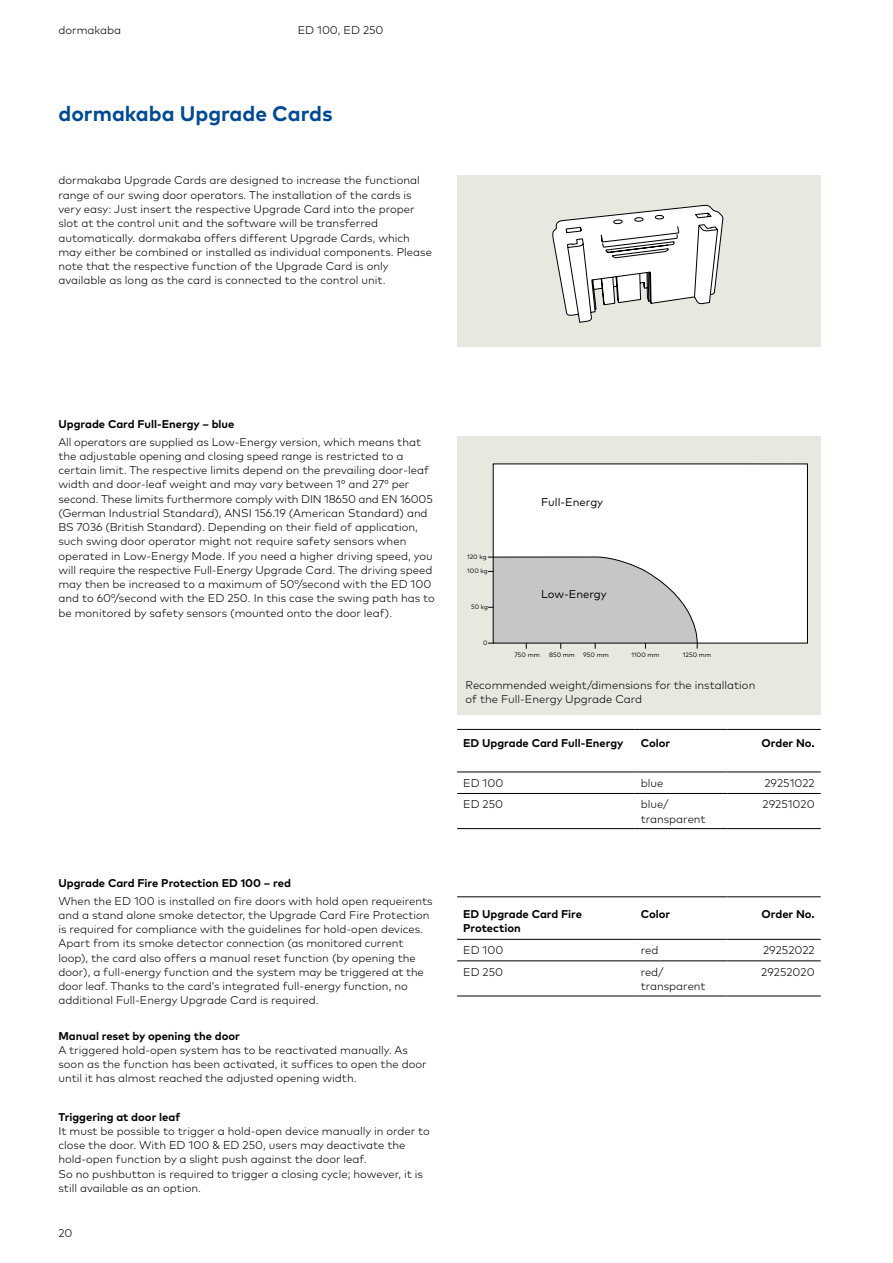
<style>
.page{position:relative;width:893px;height:1263px;background:#fff}
.page>*{position:absolute;margin:0;border:0;box-sizing:border-box;transform-origin:0 0}
.t1{font:700 21px "Mark Pro";color:#004993}
.t2{font:300 11.25px/14.2px "Mark Pro";color:#000}
.t3{font:700 11.25px/14.2px "Mark Pro";color:#000}
.t4{font:11.25px "Mark Pro";color:#000}
.t5{font:6.3px "Mark Pro";color:#000}
</style>
<div class="page">
<div style="left:457px;top:175px;width:364px;height:171px;background:#e9e8e0"></div>
<svg style="left:552px;top:205px;width:171px;height:118px"></svg>
<div style="left:457px;top:436px;width:364px;height:279px;background:#e9e8e0"></div>
<svg style="left:488px;top:556px;width:213px;height:93px"></svg>
<svg style="left:493px;top:464px;width:315px;height:179px;background:#e9e9e9"></svg>
<hr style="left:457px;top:828px;width:178px;height:1px;background:#000">
<hr style="left:635px;top:828px;width:93px;height:1px;background:#000">
<hr style="left:728px;top:828px;width:93px;height:1px;background:#000">
<hr style="left:457px;top:729px;width:178px;height:1px;background:#000">
<hr style="left:635px;top:729px;width:93px;height:1px;background:#000">
<hr style="left:728px;top:729px;width:93px;height:1px;background:#000">
<hr style="left:457px;top:772px;width:178px;height:1px;background:#000">
<hr style="left:635px;top:772px;width:93px;height:1px;background:#000">
<hr style="left:728px;top:772px;width:93px;height:1px;background:#000">
<hr style="left:457px;top:793px;width:178px;height:1px;background:#000">
<hr style="left:635px;top:793px;width:93px;height:1px;background:#000">
<hr style="left:728px;top:793px;width:93px;height:1px;background:#000">
<hr style="left:457px;top:996px;width:178px;height:1px;background:#000">
<hr style="left:635px;top:996px;width:93px;height:1px;background:#000">
<hr style="left:728px;top:996px;width:93px;height:1px;background:#000">
<hr style="left:457px;top:896px;width:178px;height:1px;background:#000">
<hr style="left:635px;top:896px;width:93px;height:1px;background:#000">
<hr style="left:728px;top:896px;width:93px;height:1px;background:#000">
<hr style="left:457px;top:939px;width:178px;height:1px;background:#000">
<hr style="left:635px;top:939px;width:93px;height:1px;background:#000">
<hr style="left:728px;top:939px;width:93px;height:1px;background:#000">
<hr style="left:457px;top:960px;width:178px;height:1px;background:#000">
<hr style="left:635px;top:960px;width:93px;height:1px;background:#000">
<hr style="left:728px;top:960px;width:93px;height:1px;background:#000">
<p class="t2" style="left:58px;top:22px;width:64px">dormakaba</p>
<p class="t2" style="left:298px;top:22px;width:87px">ED 100, ED 250</p>
<h1 class="t1" style="left:58px;top:98px;width:276px">dormakaba Upgrade Cards</h1>
<p class="t2" style="left:58px;top:172px;width:375px">dormakaba Upgrade Cards are designed to increase the functional range of our swing door operators. The installation of the cards is very easy: Just insert the respective Upgrade Card into the proper slot at the control unit and the software will be transferred automatically. dormakaba offers different Upgrade Cards, which may either be combined or installed as individual components. Please note that the respective function of the Upgrade Card is only available as long as the card is connected to the control unit.</p>
<p class="t3" style="left:58px;top:415px;width:178px">Upgrade Card Full-Energy – blue</p>
<p class="t2" style="left:58px;top:434px;width:378px">All operators are supplied as Low-Energy version, which means that the adjustable opening and closing speed range is restricted to a certain limit. The respective limits depend on the prevailing door-leaf width and door-leaf weight and may vary between 1° and 27° per second. These limits furthermore comply with DIN 18650 and EN 16005 (German Industrial Standard), ANSI 156.19 (American Standard) and BS 7036 (British Standard). Depending on their field of application, such swing door operator might not require safety sensors when operated in Low-Energy Mode. If you need a higher driving speed, you will require the respective Full-Energy Upgrade Card. The driving speed may then be increased to a maximum of 50°/second with the ED 100 and to 60°/second with the ED 250. In this case the swing path has to be monitored by safety sensors (mounted onto the door leaf).</p>
<p class="t3" style="left:58px;top:874px;width:234px">Upgrade Card Fire Protection ED 100 – red</p>
<p class="t2" style="left:58px;top:892px;width:376px">When the ED 100 is installed on fire doors with hold open requeirents and a stand alone smoke detector, the Upgrade Card Fire Protection is required for compliance with the guidelines for hold-open devices.<br>Apart from its smoke detector connection (as monitored current loop), the card also offers a manual reset function (by opening the door), a full-energy function and the system may be triggered at the door leaf. Thanks to the card’s integrated full-energy function, no additional Full-Energy Upgrade Card is required.</p>
<p class="t3" style="left:58px;top:1027px;width:183px">Manual reset by opening the door</p>
<p class="t2" style="left:58px;top:1042px;width:370px">A triggered hold-open system has to be reactivated manually. As soon as the function has been activated, it suffices to open the door until it has almost reached the adjusted opening width.</p>
<p class="t3" style="left:58px;top:1108px;width:123px">Triggering at door leaf</p>
<p class="t2" style="left:58px;top:1123px;width:373px">It must be possible to trigger a hold-open device manually in order to close the door. With ED 100 &amp; ED 250, users may deactivate the hold-open function by a slight push against the door leaf.<br>So no pushbutton is required to trigger a closing cycle; however, it is still available as an option.</p>
<p class="t2" style="left:58px;top:1225px;width:16px">20</p>
<p class="t5" style="left:467px;top:553px;width:21px">120 kg</p>
<p class="t5" style="left:467px;top:567px;width:22px">100 kg</p>
<p class="t5" style="left:471px;top:603px;width:18px">50 kg</p>
<p class="t5" style="left:483px;top:639px;width:6px">0</p>
<p class="t4" style="left:541px;top:494px;width:64px">Full-Energy</p>
<p class="t4" style="left:541px;top:586px;width:67px">Low-Energy</p>
<p class="t5" style="left:514px;top:651px;width:27px">750 mm</p>
<p class="t5" style="left:549px;top:651px;width:27px">850 mm</p>
<p class="t5" style="left:583px;top:651px;width:27px">950 mm</p>
<p class="t5" style="left:631px;top:651px;width:30px">1100 mm</p>
<p class="t5" style="left:683px;top:651px;width:30px">1250 mm</p>
<p class="t2" style="left:466px;top:677px;width:291px">Recommended weight/dimensions for the installation of the Full-Energy Upgrade Card</p>
<p class="t3" style="left:463px;top:735px;width:162px">ED Upgrade Card Full-Energy</p>
<p class="t3" style="left:641px;top:735px;width:31px">Color</p>
<p class="t3" style="left:762px;top:735px;width:55px">Order No.</p>
<p class="t2" style="left:463px;top:775px;width:42px">ED 100</p>
<p class="t2" style="left:641px;top:775px;width:24px">blue</p>
<p class="t2" style="left:764px;top:775px;width:52px">29251022</p>
<p class="t2" style="left:463px;top:796px;width:42px">ED 250</p>
<p class="t2" style="left:641px;top:796px;width:67px">blue/ transparent</p>
<p class="t2" style="left:763px;top:796px;width:54px">29251020</p>
<p class="t3" style="left:463px;top:906px;width:121px">ED Upgrade Card Fire<br>Protection</p>
<p class="t3" style="left:641px;top:906px;width:31px">Color</p>
<p class="t3" style="left:762px;top:906px;width:55px">Order No.</p>
<p class="t2" style="left:463px;top:942px;width:42px">ED 100</p>
<p class="t2" style="left:641px;top:942px;width:19px">red</p>
<p class="t2" style="left:763px;top:942px;width:53px">29252022</p>
<p class="t2" style="left:463px;top:964px;width:42px">ED 250</p>
<p class="t2" style="left:641px;top:964px;width:67px">red/ transparent</p>
<p class="t2" style="left:761px;top:964px;width:55px">29252020</p>
</div>
